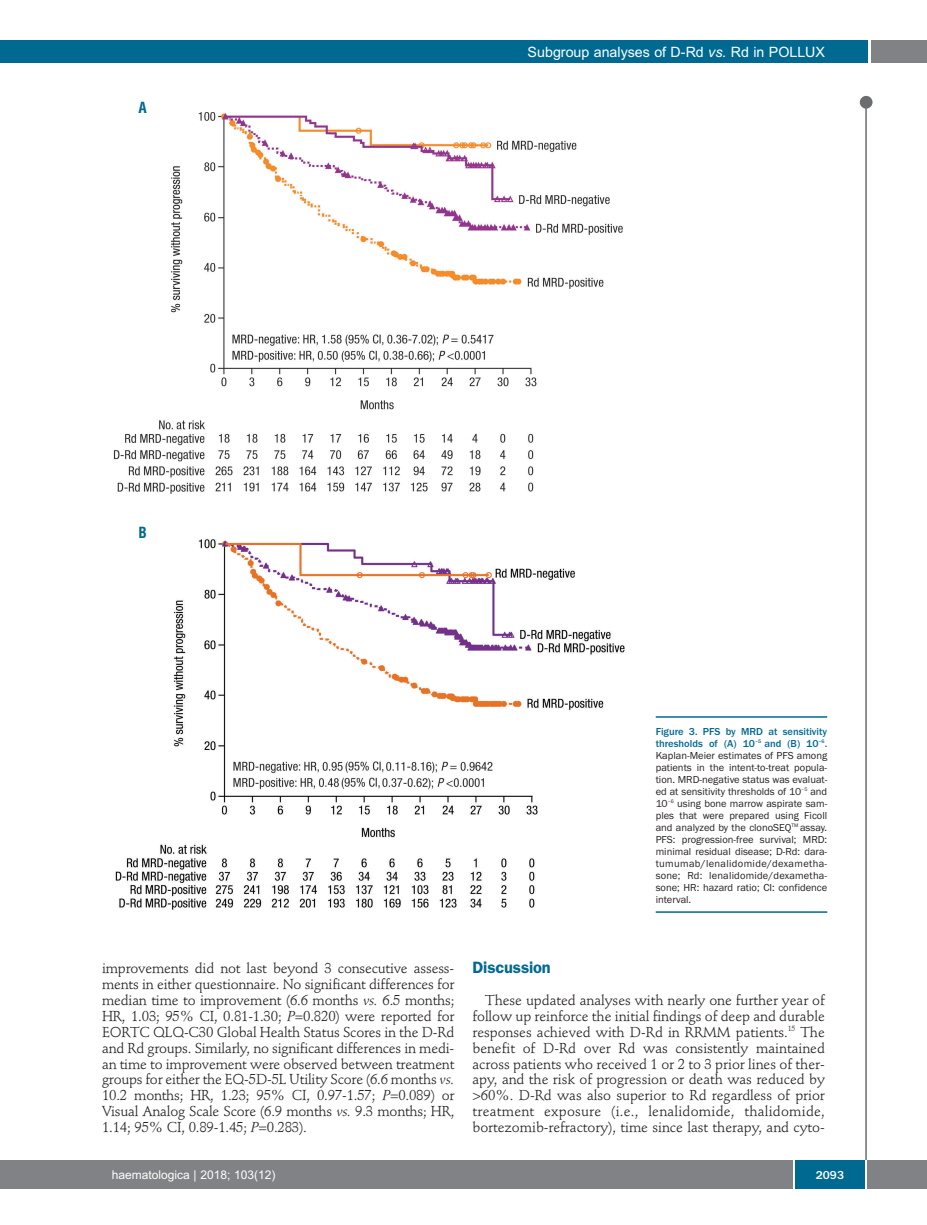
<style>
.page{position:relative;width:927px;height:1225px;background:#fff}
.page>*{position:absolute;margin:0;border:0;box-sizing:border-box;transform-origin:0 0}
.t1{font:600 16.5px "Franklin Gothic";letter-spacing:-.01em;color:#006991}
.t2{font:700 condensed 15px "Helvetica";color:#006991}
.t3{font:14.25px/15.9px "Stempel Schneidler";letter-spacing:-.01em;color:#231f20;text-align:justify}
.t4{font:14.25px "Arial";color:#fff}
.t5{font:12px "Arial";color:#fff}
.t6{font:500 12px "Franklin Gothic";color:#fff}
.t7{font:10.5px/12px "Franklin Gothic";color:#231f20;text-align:justify}
.s1{font-style:italic}
.s2{font-weight:500;color:#006991}
</style>
<div class="page">
<div style="left:860px;top:96px;width:12px;height:13px;background:#6c6d70;border-radius:50%"></div>
<hr style="left:865px;top:98px;width:2px;height:1062px;background:#6c6d70">
<div style="left:871px;top:40px;width:56px;height:22px;background:#808285"></div>
<div style="left:18px;top:40px;width:849px;height:22px;background:#006991"></div>
<div style="left:17px;top:1160px;width:910px;height:28px;background:#808285"></div>
<div style="left:795px;top:1160px;width:70px;height:28px;background:#006991"></div>
<hr style="left:793px;top:1160px;width:2px;height:28px;background:#fff">
<hr style="left:865px;top:1160px;width:2px;height:28px;background:#fff">
<div style="left:0;top:40px;width:19px;height:22px;background:#006991"></div>
<div style="left:0;top:1160px;width:18px;height:28px;background:#808285"></div>
<img style="left:114px;top:112px;width:510px;height:797px">
<hr style="left:656px;top:716px;width:171px;height:1px;background:#006991">
<hr style="left:656px;top:911px;width:171px;height:2px;background:#006991">
<p class="t2" style="left:138px;top:99px;width:10px">A</p>
<p class="t2" style="left:138px;top:524px;width:10px">B</p>
<p class="t4" style="left:528px;top:44px;width:299px">Subgroup analyses of D-Rd <span class="s1">vs.</span> Rd in POLLUX</p>
<p class="t7" style="left:656px;top:725px;width:173px"><span class="s2">Figure 3. PFS by MRD at sensitivity thresholds of (A) 10</span><sup>–5</sup> <span class="s2">and (B) 10</span><sup>–6</sup><span class="s2">.<br></span>Kaplan-Meier estimates of PFS among patients in the intent-to-treat popula&shy;tion. MRD-negative status was evaluat&shy;ed at sensitivity thresholds of 10<sup>–5</sup> and 10<sup>–6</sup> using bone marrow aspirate sam&shy;ples that were prepared using Ficoll and analyzed by the clonoSEQ<sup>TM</sup> assay.<br>PFS: progression-free survival; MRD: minimal residual disease; D-Rd: dara&shy;tumumab/lenalidomide/dexametha&shy;sone; Rd: lenalidomide/dexametha&shy;sone; HR: hazard ratio; CI: confidence interval.</p>
<p class="t3" style="left:102px;top:962px;width:354px">improvements did not last beyond 3 consecutive assess&shy;ments in either questionnaire. No significant differences for median time to improvement (6.6 months <span class="s1">vs.</span> 6.5 months; HR, 1.03; 95% CI, 0.81-1.30; <span class="s1">P</span>=0.820) were reported for EORTC QLQ-C30 Global Health Status Scores in the D-Rd and Rd groups. Similarly, no significant differences in medi&shy;an time to improvement were observed between treatment groups for either the EQ-5D-5L Utility Score (6.6 months <span class="s1">vs.<br></span>10.2 months; HR, 1.23; 95% CI, 0.97-1.57; <span class="s1">P</span>=0.089) or Visual Analog Scale Score (6.9 months <span class="s1">vs.</span> 9.3 months; HR, 1.14; 95% CI, 0.89-1.45; <span class="s1">P</span>=0.283).</p>
<p class="t1" style="left:472px;top:962px;width:80px">Discussion</p>
<p class="t3" style="left:472px;top:993px;width:354px;text-indent:13px">These updated analyses with nearly one further year of follow up reinforce the initial findings of deep and durable responses achieved with D-Rd in RRMM patients.<sup>15</sup> The benefit of D-Rd over Rd was consistently maintained across patients who received 1 or 2 to 3 prior lines of ther&shy;apy, and the risk of progression or death was reduced by &gt;60%. D-Rd was also superior to Rd regardless of prior treatment exposure (i.e., lenalidomide, thalidomide, bortezomib-refractory), time since last therapy, and cyto-</p>
<p class="t5" style="left:112px;top:1167px;width:165px">haematologica | 2018; 103(12)</p>
<p class="t6" style="left:816px;top:1167px;width:30px">2093</p>
</div>
